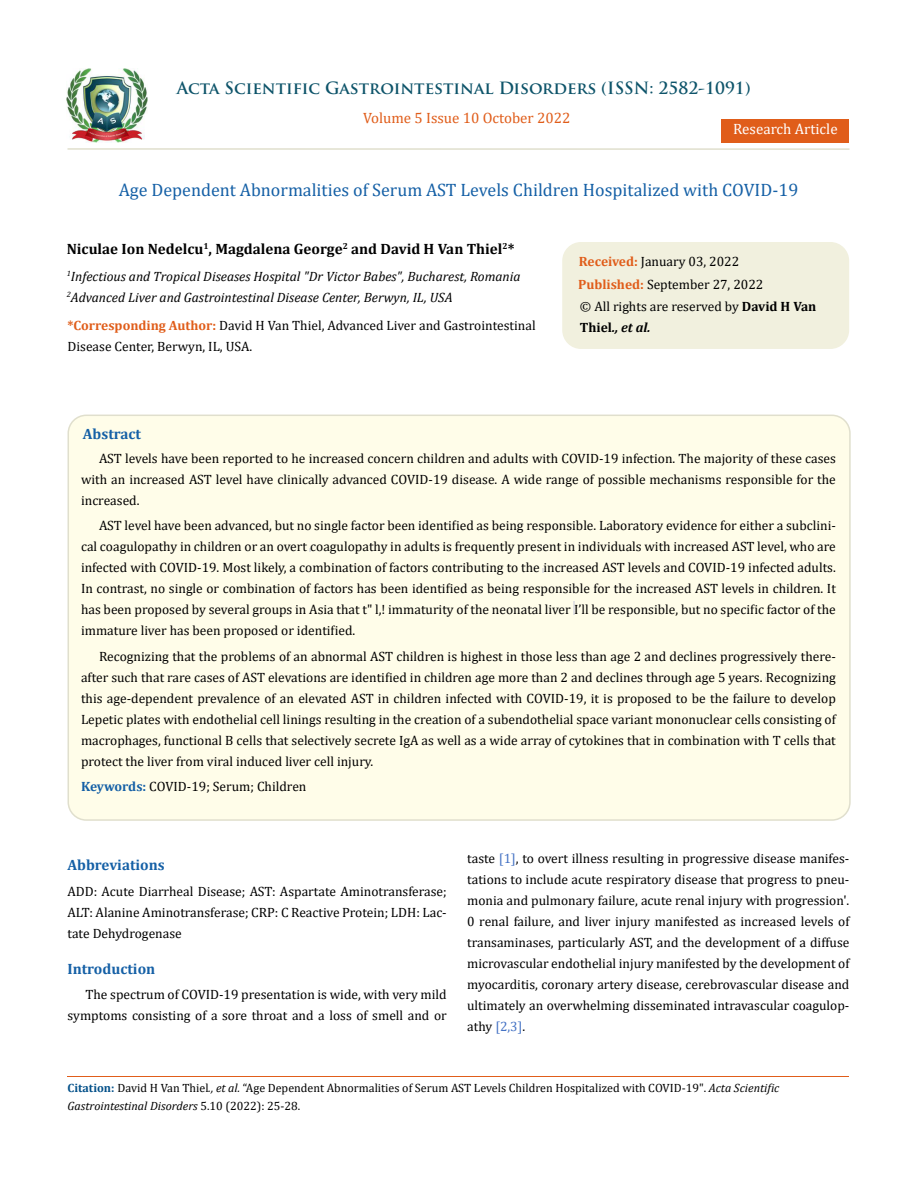
<style>
.page{position:relative;width:917px;height:1188px;background:#fff}
.page>*{position:absolute;margin:0;border:0;box-sizing:border-box;transform-origin:0 0}
.t1{font:18px "Cambria";color:#1560a6}
.t2{font:700 16.5px "Trajan Pro";color:#0e546a}
.t3{font:700 15px "Cambria";color:#000}
.t4{font:700 15px "Cambria";color:#1560a6}
.t5{font:15px "Cambria";color:#e05d1a}
.t6{font:15px "Cambria";color:#fff}
.t7{font:13.5px/21px "Cambria";color:#000;text-align:justify}
.t8{font:italic 13.5px/21px "Cambria";color:#000}
.t9{font:12px/18px "Cambria";color:#000}
.s1{font-weight:700;color:#e05d1a}
.s2{font-weight:700}
.s3{font-weight:700;font-style:italic}
.s4{font-weight:700;color:#1560a6}
.s5{color:#4472c4}
.s6{font-weight:700;color:#035089}
.s7{font-style:italic}
</style>
<div class="page">
<img style="left:67px;top:68px;width:80px;height:74px">
<div style="left:721px;top:119px;width:128px;height:23px;background:#e05d1a"></div>
<div style="left:563px;top:243px;width:285px;height:105px;background:#f1f0de;border-radius:18px"></div>
<div style="left:562px;top:242px;width:287px;height:107px;border:2px solid #f1f0de;border-radius:18px"></div>
<div style="left:68px;top:415px;width:781px;height:405px;background:#fffde9;border-radius:18px"></div>
<div style="left:67px;top:415px;width:783px;height:406px;border:2px solid #e0dfcd;border-radius:18px"></div>
<svg style="left:573px;top:601px;width:1px;height:13px"></svg>
<hr style="left:67px;top:148px;width:782px;height:2px;background:#e0dfcd">
<hr style="left:67px;top:1077px;width:782px;height:1px;background:#e05d1a">
<p class="t2" style="left:177px;top:77px;width:575px">Acta Scientific Gastrointestinal Disorders (ISSN: 2582-1091)</p>
<p class="t5" style="left:363px;top:109px;width:209px">Volume 5 Issue 10 October 2022</p>
<p class="t6" style="left:733px;top:120px;width:106px">Research Article</p>
<h1 class="t1" style="left:119px;top:180px;width:681px">Age Dependent Abnormalities of Serum AST Levels Children Hospitalized with COVID-19</h1>
<p class="t3" style="left:67px;top:238px;width:449px">Niculae Ion Nedelcu<sup>1</sup>, Magdalena George<sup>2</sup> and David H Van Thiel<sup>2</sup>*</p>
<p class="t8" style="left:67px;top:265px;width:455px"><sup>1</sup>Infectious and Tropical Diseases Hospital "Dr Victor Babes", Bucharest, Romania<br><sup>2</sup>Advanced Liver and Gastrointestinal Disease Center, Berwyn, IL, USA</p>
<p class="t7" style="left:67px;top:315px;width:469px"><span class="s1">*Corresponding Author:</span> David H Van Thiel, Advanced Liver and Gastrointestinal<br>Disease Center, Berwyn, IL, USA.</p>
<p class="t7" style="left:578px;top:250px;width:187px;line-height:23px"><span class="s1">Received:</span> January 03, 2022<br><span class="s1">Published:</span> September 27, 2022</p>
<p class="t7" style="left:580px;top:295px;width:238px">© All rights are reserved by <span class="s2">David H Van<br>Thiel</span><span class="s3">., et al.</span></p>
<p class="t4" style="left:83px;top:423px;width:60px">Abstract</p>
<p class="t7" style="left:81px;top:447px;width:756px;text-indent:18px">AST levels have been reported to he increased concern children and adults with COVID-19 infection. The majority of these cases with an increased AST level have clinically advanced COVID-19 disease. A wide range of possible mechanisms responsible for the increased.</p>
<p class="t7" style="left:81px;top:515px;width:756px;text-indent:18px">AST level have been advanced, but no single factor been identified as being responsible. Laboratory evidence for either a subclini&shy;cal coagulopathy in children or an overt coagulopathy in adults is frequently present in individuals with increased AST level, who are infected with COVID-19. Most likely, a combination of factors contributing to the increased AST levels and COVID-19 infected adults.<br>In contrast, no single or combination of factors has been identified as being responsible for the increased AST levels in children. It has been proposed by several groups in Asia that t" l,! immaturity of the neonatal liver I’ll be responsible, but no specific factor of the immature liver has been proposed or identified.</p>
<p class="t7" style="left:81px;top:645px;width:756px;text-indent:18px">Recognizing that the problems of an abnormal AST children is highest in those less than age 2 and declines progressively there&shy;after such that rare cases of AST elevations are identified in children age more than 2 and declines through age 5 years. Recognizing this age-dependent prevalence of an elevated AST in children infected with COVID-19, it is proposed to be the failure to develop Lepetic plates with endothelial cell linings resulting in the creation of a subendothelial space variant mononuclear cells consisting of macrophages, functional B cells that selectively secrete IgA as well as a wide array of cytokines that in combination with T cells that protect the liver from viral induced liver cell injury.</p>
<p class="t7" style="left:81px;top:776px;width:227px"><span class="s4">Keywords:</span> COVID-19; Serum; Children</p>
<p class="t4" style="left:67px;top:855px;width:99px">Abbreviations</p>
<p class="t7" style="left:67px;top:881px;width:381px">ADD: Acute Diarrheal Disease; AST: Aspartate Aminotransferase; ALT: Alanine Aminotransferase; CRP: C Reactive Protein; LDH: Lac&shy;tate Dehydrogenase</p>
<p class="t4" style="left:67px;top:958px;width:89px">Introduction</p>
<p class="t7" style="left:67px;top:984px;width:381px;text-align:right">The spectrum of COVID-19 presentation is wide, with very mild symptoms consisting of a sore throat and a loss of smell and or</p>
<p class="t7" style="left:467px;top:848px;width:384px">taste <span class="s5">[1]</span>, to overt illness resulting in progressive disease manifes&shy;tations to include acute respiratory disease that progress to pneu&shy;monia and pulmonary failure, acute renal injury with progression'.<br>0 renal failure, and liver injury manifested as increased levels of transaminases, particularly AST, and the development of a diffuse microvascular endothelial injury manifested by the development of myocarditis, coronary artery disease, cerebrovascular disease and ultimately an overwhelming disseminated intravascular coagulop&shy;athy <span class="s5">[2,3]</span>.</p>
<p class="t9" style="left:67px;top:1079px;width:713px"><span class="s6">Citation:</span> David H Van Thiel<span class="s7">., et al.</span> “Age Dependent Abnormalities of Serum AST Levels Children Hospitalized with COVID-19". <span class="s7">Acta Scientific<br>Gastrointestinal Disorders</span> 5.10 (2022): 25-28.</p>
</div>
